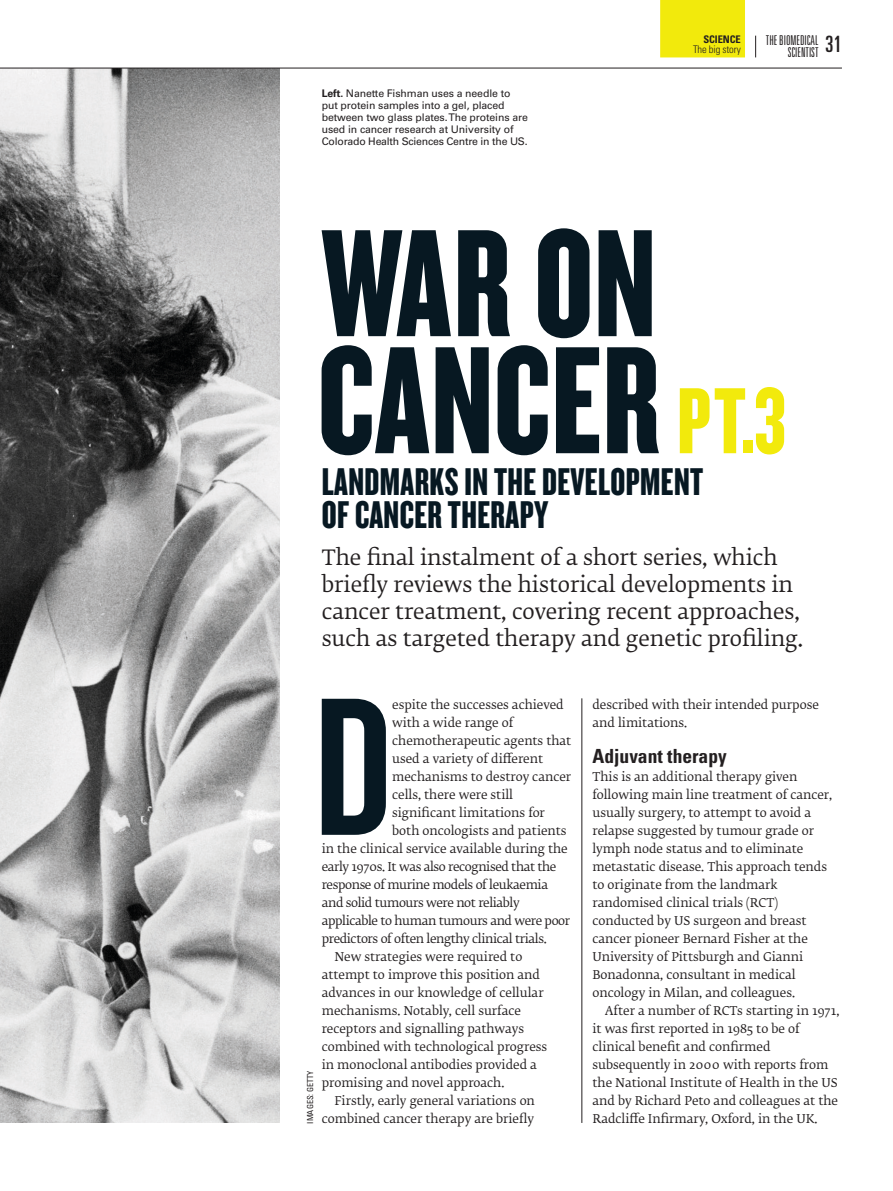
<style>
.page{position:relative;width:893px;height:1191px;background:#fff}
.page>*{position:absolute;margin:0;border:0;box-sizing:border-box;transform-origin:0 0}
.BS_First_Para_Drop_C{font:204.15px "Knockout HTF48 Featherweight";color:#071822}
.BS_Feature_Headline{font:159px/117px "Knockout HTF68 Full Featherwt";letter-spacing:.005em;color:#071822}
.BS_Feature_Headline-2{font:40.2px/33px "Knockout HTF68 Full Featherwt";letter-spacing:.01em;color:#071822}
.t1{font:ultra-condensed 22.5px "Univers";color:#231f20}
.BS_Standfirst{font:21px/27px "Fedra Serif B Std";color:#231f20}
.BS_Crosshead{font:700 condensed 19.5px "Univers";color:#231f20}
.t2{font:300 ultra-condensed 13.5px/12px "Univers";color:#231f20;text-align:right}
.BS_Body_Copy_Indente{font:12px/18px "Fedra Serif B Std";color:#231f20}
.BS_Body_Copy_No_Inde{font:12px/18px "Fedra Serif B Std";color:#231f20}
.BS_First_Para_Drop_C-2{font:12px "Fedra Serif B Std";letter-spacing:-.005em;color:#231f20}
.BS_First_Para_Drop_C-3{font:12px "Fedra Serif B Std";letter-spacing:-.03em;color:#231f20}
.BS_Picture_Caption{font:10.5px/12px "Univers";letter-spacing:-.01em;color:#231f20}
.R__Master__Tab_Body{font:300 condensed 10.5px/9.9px "Univers";letter-spacing:-.01em;color:#231f20;text-align:right}
.BS_Picture_Credit{font:condensed 8.25px "Univers";color:#231f20}
.s1{font-weight:700}
.s2{font-size:97.5px;color:#f2ea0c}
</style>
<div class="page">
<img style="left:0;top:69px;width:279px;height:1054px">
<hr style="left:582px;top:698px;width:1px;height:425px;background:#231f20">
<svg style="left:755px;top:36px;width:1px;height:21px"></svg>
<div style="left:660px;top:0;width:85px;height:57px;background:#f2ea0c"></div>
<hr style="left:0;top:68px;width:842px;height:1px;background:#231f20">
<p class="BS_Picture_Caption" style="left:322px;top:88px;width:208px"><span class="s1">Left.</span> Nanette Fishman uses a needle to put protein samples into a gel, placed between two glass plates. The proteins are used in cancer research at University of Colorado Health Sciences Centre in the US.</p>
<p class="R__Master__Tab_Body" style="left:693px;top:35px;width:49px"><span class="s1">SCIENCE<br></span>The big story</p>
<p class="t2" style="left:766px;top:34px;width:54px">THE BIOMEDICAL<br>SCIENTIST</p>
<h3 class="t1" style="left:825px;top:31px;width:18px">31</h3>
<p class="BS_Feature_Headline" style="left:318px;top:227px;width:470px">WAR ON<br>CANCER <span class="s2">PT.3</span></p>
<p class="BS_Feature_Headline-2" style="left:322px;top:466px;width:383px">LANDMARKS IN THE DEVELOPMENT<br>OF CANCER THERAPY</p>
<p class="BS_Standfirst" style="left:322px;top:545px;width:483px">The final instalment of a short series, which briefly reviews the historical developments in cancer treatment, covering recent approaches, such as targeted therapy and genetic profiling.</p>
<p class="BS_Picture_Credit" style="left:305px;top:1123px;width:55px;rotate:-90deg">IMAGES: GETTY</p>
<p class="BS_First_Para_Drop_C" style="left:314px;top:664px;width:80px">D</p>
<p class="BS_First_Para_Drop_C-2" style="left:392px;top:696px;width:173px">espite the successes achieved</p>
<p class="BS_First_Para_Drop_C-2" style="left:392px;top:714px;width:123px">with a wide range of</p>
<p class="BS_First_Para_Drop_C-2" style="left:392px;top:732px;width:181px">chemotherapeutic agents that</p>
<p class="BS_First_Para_Drop_C-2" style="left:392px;top:750px;width:152px">used a variety of different</p>
<p class="BS_First_Para_Drop_C-2" style="left:392px;top:768px;width:181px">mechanisms to destroy cancer</p>
<p class="BS_First_Para_Drop_C-2" style="left:392px;top:786px;width:122px">cells, there were still</p>
<p class="BS_First_Para_Drop_C-2" style="left:392px;top:804px;width:154px">significant limitations for</p>
<p class="BS_First_Para_Drop_C-2" style="left:392px;top:822px;width:176px">both oncologists and patients</p>
<p class="BS_First_Para_Drop_C-2" style="left:322px;top:840px;width:248px">in the clinical service available during the</p>
<p class="BS_First_Para_Drop_C-3" style="left:322px;top:858px;width:236px">early 1970s. It was also recognised that the</p>
<p class="BS_First_Para_Drop_C-3" style="left:322px;top:876px;width:228px">response of murine models of leukaemia</p>
<p class="BS_First_Para_Drop_C-3" style="left:322px;top:894px;width:199px">and solid tumours were not reliably</p>
<p class="BS_First_Para_Drop_C-3" style="left:322px;top:912px;width:250px">applicable to human tumours and were poor</p>
<p class="BS_First_Para_Drop_C-3" style="left:322px;top:930px;width:226px">predictors of often lengthy clinical trials.</p>
<p class="BS_Body_Copy_Indente" style="left:322px;top:948px;width:227px;text-indent:13px">New strategies were required to attempt to improve this position and advances in our knowledge of cellular mechanisms. Notably, cell surface receptors and signalling pathways combined with technological progress in monoclonal antibodies provided a promising and novel approach.</p>
<p class="BS_Body_Copy_Indente" style="left:322px;top:1092px;width:215px;text-align:right">Firstly, early general variations on combined cancer therapy are briefly</p>
<p class="BS_Body_Copy_Indente" style="left:592px;top:696px;width:228px">described with their intended purpose and limitations.</p>
<p class="BS_Crosshead" style="left:592px;top:744px;width:136px">Adjuvant therapy</p>
<p class="BS_Body_Copy_No_Inde" style="left:592px;top:768px;width:241px">This is an additional therapy given following main line treatment of cancer, usually surgery, to attempt to avoid a relapse suggested by tumour grade or lymph node status and to eliminate metastatic disease. This approach tends to originate from the landmark randomised clinical trials (RCT) conducted by US surgeon and breast cancer pioneer Bernard Fisher at the University of Pittsburgh and Gianni Bonadonna, consultant in medical oncology in Milan, and colleagues.</p>
<p class="BS_Body_Copy_Indente" style="left:592px;top:1002px;width:248px;text-indent:13px">After a number of RCTs starting in 1971, it was first reported in 1985 to be of clinical benefit and confirmed subsequently in 2000 with reports from the National Institute of Health in the US and by Richard Peto and colleagues at the Radcliffe Infirmary, Oxford, in the UK.</p>
</div>
